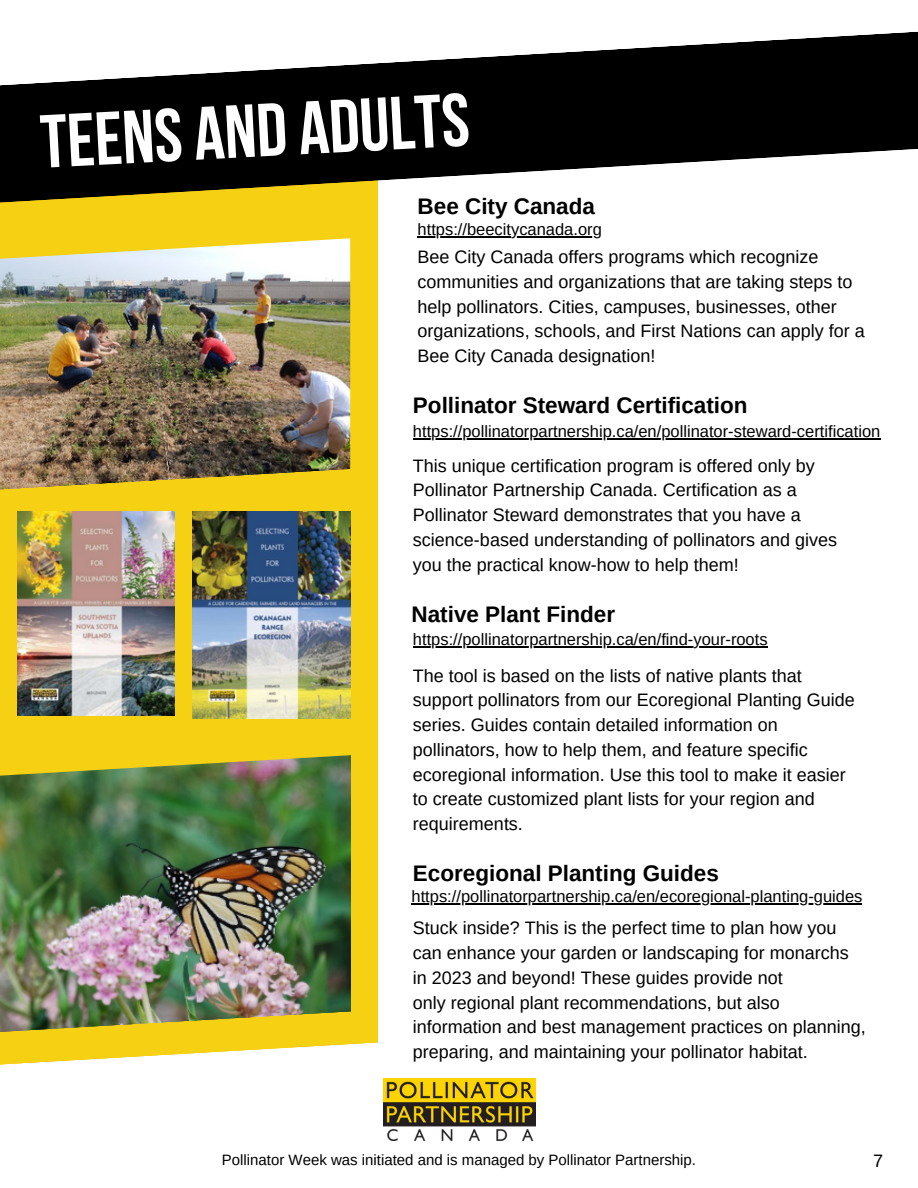
<style>
.page{position:relative;width:918px;height:1188px;background:#fff}
.page>*{position:absolute;margin:0;border:0;box-sizing:border-box;transform-origin:0 0}
.t1{font:700 75px "Bebas Neue";color:#fff}
.t2{font:700 22.5px "Arimo";color:#000}
.t3{font:18px/24.8px "Arimo";color:#000}
.t4{font:16.5px "Arimo";color:#000}
.t5{font:15px "Arimo";color:#000}
</style>
<div class="page">
<div style="left:0;top:124px;width:378px;height:931px;background:#f6d013"></div>
<img style="left:0;top:777px;width:351px;height:233px">
<svg style="left:0;top:31px;width:918px;height:151px;fill:#000"></svg>
<img style="left:0;top:260px;width:350px;height:208px">
<svg style="left:0;top:182px;width:351px;height:78px"></svg>
<svg style="left:0;top:468px;width:351px;height:69px"></svg>
<svg style="left:0;top:705px;width:351px;height:72px"></svg>
<svg style="left:0;top:1010px;width:397px;height:69px"></svg>
<img style="left:383px;top:1079px;width:152px;height:62px">
<img style="left:18px;top:512px;width:156px;height:203px">
<img style="left:192px;top:512px;width:159px;height:207px">
<hr style="left:418px;top:236px;width:184px;height:1px;background:#000">
<hr style="left:413px;top:439px;width:467px;height:1px;background:#000">
<hr style="left:413px;top:646px;width:355px;height:1px;background:#000">
<hr style="left:412px;top:903px;width:450px;height:1px;background:#000">
<h1 class="t1" style="left:39px;top:112px;width:431px;rotate:-3deg">teens and adults</h1>
<p class="t2" style="left:418px;top:194px;width:179px">Bee City Canada</p>
<p class="t4" style="left:418px;top:220px;width:186px">https://beecitycanada.org</p>
<p class="t3" style="left:418px;top:245px;width:449px">Bee City Canada offers programs which recognize communities and organizations that are taking steps to help pollinators. Cities, campuses, businesses, other organizations, schools, and First Nations can apply for a Bee City Canada designation!</p>
<p class="t2" style="left:413px;top:393px;width:336px">Pollinator Steward Certification</p>
<p class="t4" style="left:413px;top:422px;width:469px">https://pollinatorpartnership.ca/en/pollinator-steward-certification</p>
<p class="t3" style="left:413px;top:453px;width:426px">This unique certification program is offered only by Pollinator Partnership Canada. Certification as a Pollinator Steward demonstrates that you have a science-based understanding of pollinators and gives you the practical know-how to help them!</p>
<p class="t2" style="left:412px;top:601px;width:205px">Native Plant Finder</p>
<p class="t4" style="left:413px;top:630px;width:356px">https://pollinatorpartnership.ca/en/find-your-roots</p>
<p class="t3" style="left:413px;top:663px;width:443px">The tool is based on the lists of native plants that support pollinators from our Ecoregional Planting Guide series. Guides contain detailed information on pollinators, how to help them, and feature specific ecoregional information. Use this tool to make it easier to create customized plant lists for your region and requirements.</p>
<p class="t2" style="left:413px;top:861px;width:307px">Ecoregional Planting Guides</p>
<p class="t4" style="left:412px;top:887px;width:452px">https://pollinatorpartnership.ca/en/ecoregional-planting-guides</p>
<p class="t3" style="left:413px;top:916px;width:455px">Stuck inside? This is the perfect time to plan how you can enhance your garden or landscaping for monarchs in 2023 and beyond! These guides provide not<br>only regional plant recommendations, but also information and best management practices on planning, preparing, and maintaining your pollinator habitat.</p>
<p class="t5" style="left:222px;top:1151px;width:476px">Pollinator Week was initiated and is managed by Pollinator Partnership.</p>
<p class="t3" style="left:873px;top:1148px;width:12px">7</p>
</div>
